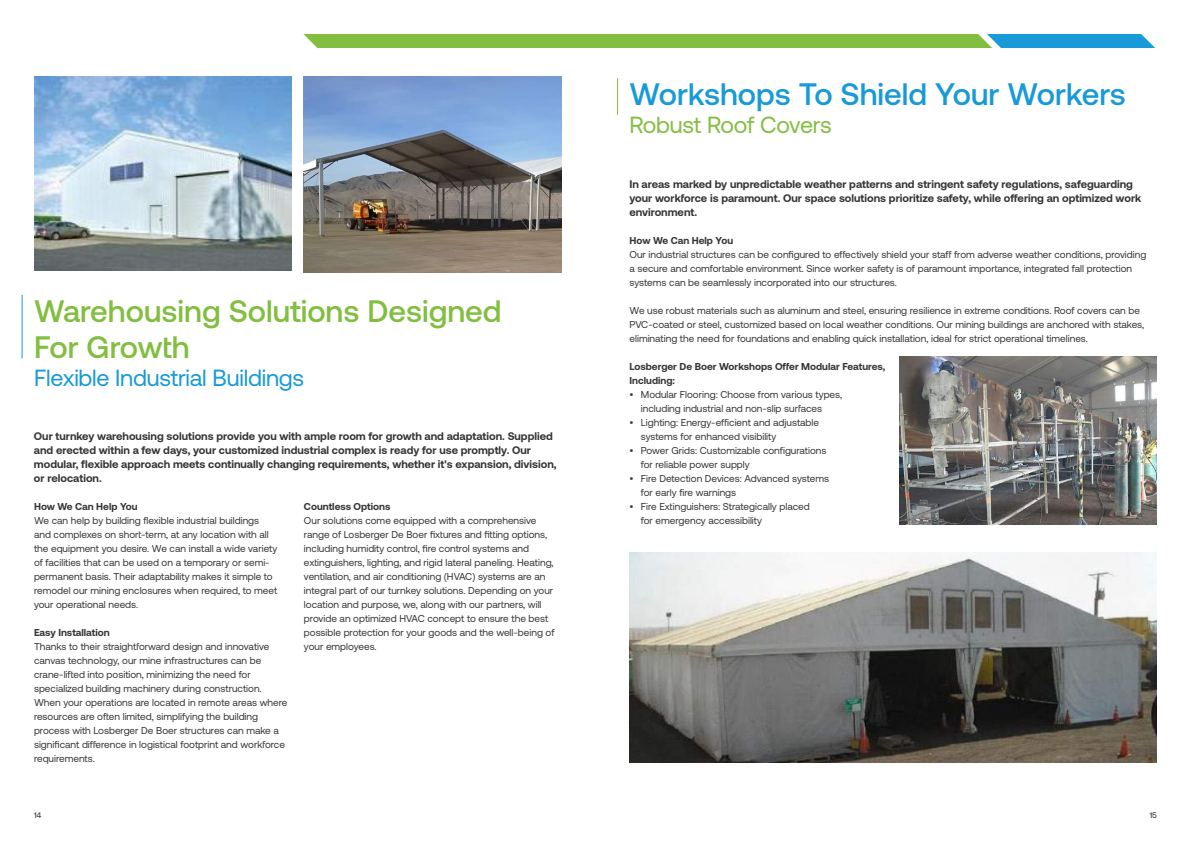
<style>
.page{position:relative;width:1191px;height:842px;background:#fff}
.page>*{position:absolute;margin:0;border:0;box-sizing:border-box;transform-origin:0 0}
.t1{font:500 31px/36px "Aeonik";color:#82be40}
.t2{font:500 31px "Aeonik";color:#179ad7}
.t3{font:23.3px "Aeonik";letter-spacing:-.01em;color:#179ad7}
.t4{font:23.3px "Aeonik";letter-spacing:-.01em;color:#82be40}
.t5{font:700 11px/14px "Aeonik";color:#363536}
.t6{font:10px/14px "Aeonik";color:#363536}
.t7{font:700 10px/14px "Aeonik";color:#363536}
.t8{font:8px "Aeonik";color:#231f20}
</style>
<div class="page">
<img style="left:629px;top:552px;width:528px;height:210px">
<svg style="left:303px;top:34px;width:852px;height:14px;background:#72b960"></svg>
<hr style="left:22px;top:295px;width:1px;height:63px;background:#179ad7">
<hr style="left:617px;top:78px;width:1px;height:37px;background:#82be40">
<img style="left:34px;top:76px;width:257px;height:195px">
<img style="left:304px;top:76px;width:257px;height:196px">
<img style="left:899px;top:356px;width:258px;height:168px">
<h1 class="t2" style="left:629px;top:77px;width:498px">Workshops To Shield Your Workers</h1>
<h2 class="t4" style="left:629px;top:113px;width:204px">Robust Roof Covers</h2>
<h1 class="t1" style="left:34px;top:293px;width:469px">Warehousing Solutions Designed<br>For Growth</h1>
<h2 class="t3" style="left:34px;top:365px;width:272px">Flexible Industrial Buildings</h2>
<p class="t5" style="left:34px;top:429px;width:524px">Our turnkey warehousing solutions provide you with ample room for growth and adaptation. Supplied and erected within a few days, your customized industrial complex is ready for use promptly. Our modular, flexible approach meets continually changing requirements, whether it's expansion, division, or relocation.</p>
<p class="t7" style="left:34px;top:499px;width:105px">How We Can Help You</p>
<p class="t6" style="left:34px;top:514px;width:245px">We can help by building flexible industrial buildings and complexes on short-term, at any location with all the equipment you desire. We can install a wide variety of facilities that can be used on a temporary or semi&shy;permanent basis. Their adaptability makes it simple to remodel our mining enclosures when required, to meet your operational needs.</p>
<p class="t7" style="left:34px;top:625px;width:77px">Easy Installation</p>
<p class="t6" style="left:34px;top:640px;width:255px">Thanks to their straightforward design and innovative canvas technology, our mine infrastructures can be crane-lifted into position, minimizing the need for specialized building machinery during construction.<br>When your operations are located in remote areas where resources are often limited, simplifying the building process with Losberger De Boer structures can make a significant difference in logistical footprint and workforce requirements.</p>
<p class="t7" style="left:304px;top:499px;width:88px">Countless Options</p>
<p class="t6" style="left:304px;top:514px;width:252px">Our solutions come equipped with a comprehensive range of Losberger De Boer fixtures and fitting options, including humidity control, fire control systems and extinguishers, lighting, and rigid lateral paneling. Heating, ventilation, and air conditioning (HVAC) systems are an integral part of our turnkey solutions. Depending on your location and purpose, we, along with our partners, will provide an optimized HVAC concept to ensure the best possible protection for your goods and the well-being of your employees.</p>
<p class="t5" style="left:629px;top:177px;width:513px">In areas marked by unpredictable weather patterns and stringent safety regulations, safeguarding your workforce is paramount. Our space solutions prioritize safety, while offering an optimized work environment.</p>
<p class="t7" style="left:629px;top:233px;width:105px">How We Can Help You</p>
<p class="t6" style="left:629px;top:248px;width:518px">Our industrial structures can be configured to effectively shield your staff from adverse weather conditions, providing a secure and comfortable environment. Since worker safety is of paramount importance, integrated fall protection systems can be seamlessly incorporated into our structures.</p>
<p class="t6" style="left:629px;top:304px;width:516px">We use robust materials such as aluminum and steel, ensuring resilience in extreme conditions. Roof covers can be<br>PVC-coated or steel, customized based on local weather conditions. Our mining buildings are anchored with stakes, eliminating the need for foundations and enabling quick installation, ideal for strict operational timelines.</p>
<p class="t7" style="left:629px;top:359px;width:257px">Losberger De Boer Workshops Offer Modular Features,<br>Including:</p>
<p class="t6" style="left:641px;top:388px;width:203px;text-indent:-11px">• Modular Flooring: Choose from various types, including industrial and non-slip surfaces</p>
<p class="t6" style="left:641px;top:416px;width:180px;text-indent:-11px">• Lighting: Energy-efficient and adjustable systems for enhanced visibility</p>
<p class="t6" style="left:641px;top:444px;width:187px;text-indent:-11px">• Power Grids: Customizable configurations for reliable power supply</p>
<p class="t6" style="left:641px;top:472px;width:190px;text-indent:-11px">• Fire Detection Devices: Advanced systems for early fire warnings</p>
<p class="t6" style="left:641px;top:500px;width:170px;text-indent:-11px">• Fire Extinguishers: Strategically placed for emergency accessibility</p>
<p class="t8" style="left:34px;top:811px;width:9px">14</p>
<p class="t8" style="left:1149px;top:811px;width:9px">15</p>
</div>
